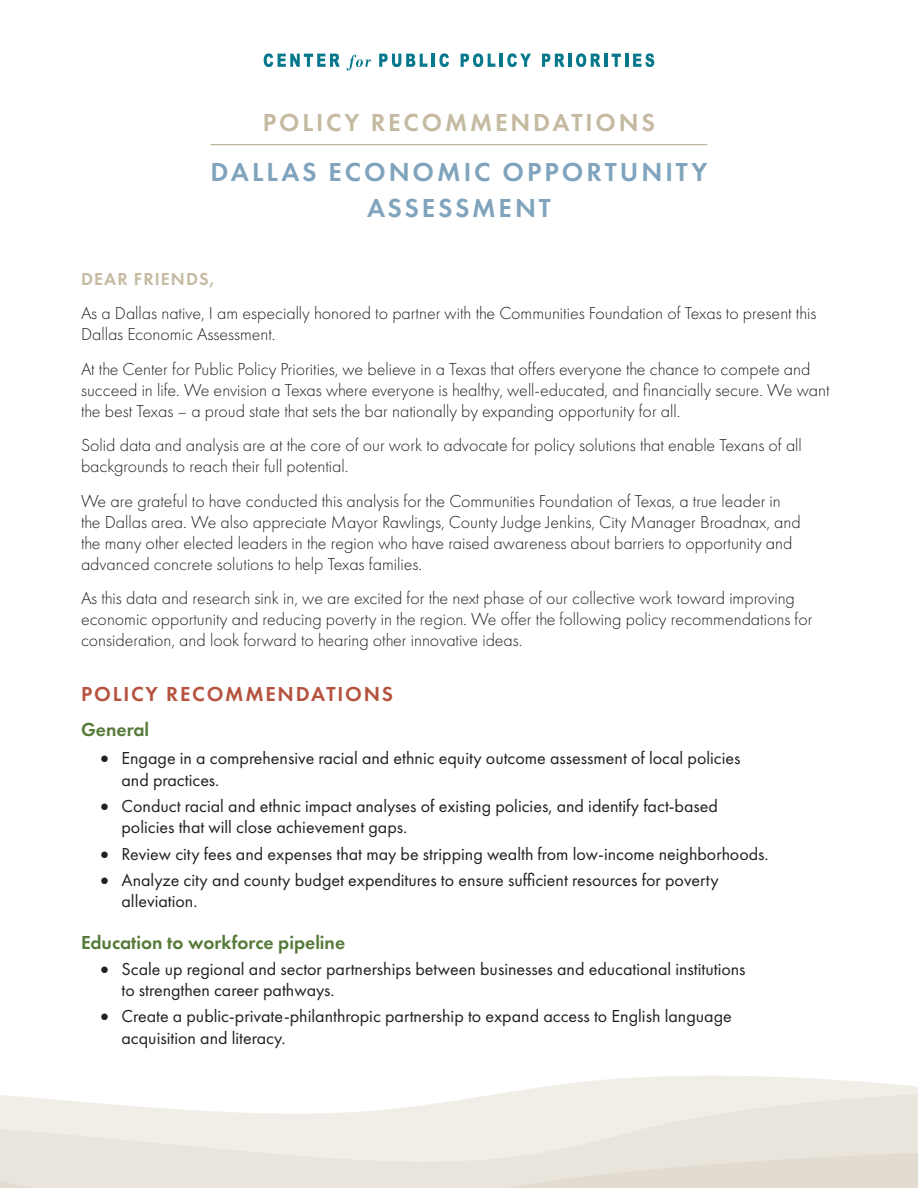
<style>
.page{position:relative;width:918px;height:1188px;background:#fff}
.page>*{position:absolute;margin:0;border:0;box-sizing:border-box;transform-origin:0 0}
.Brandon_all_caps_-_b{font:600 27px/36px "Futura PT";letter-spacing:.11em;color:#80a4bd;text-align:center}
.Brandon_all_caps_-_b-2{font:600 25.5px "Futura PT";letter-spacing:.11em;color:#c5baa1}
.Brandon_all_caps_-_b-3{font:600 21px "Futura PT";letter-spacing:.085em;color:#b5533f}
.Brandon_Main{font:600 19.5px "Futura PT";color:#557938}
.Brandon_Main-2{font:300 18px/21px "Futura PT";color:#231f20}
.t1{font:18px/21.6px "Futura PT";color:#231f20}
.Brandon_all_caps_-_b-4{font:600 18px "Futura PT";letter-spacing:.06em;color:#c5baa1}
</style>
<div class="page">
<svg style="left:513px;top:1076px;width:405px;height:16px;fill:#f1eee8"></svg>
<svg style="left:0;top:1092px;width:918px;height:96px;background:#ede9e2"></svg>
<svg style="left:264px;top:53px;width:76px;height:14px"></svg>
<svg style="left:347px;top:55px;width:24px;height:16px"></svg>
<svg style="left:379px;top:53px;width:70px;height:14px"></svg>
<svg style="left:461px;top:53px;width:70px;height:14px"></svg>
<svg style="left:542px;top:53px;width:112px;height:14px"></svg>
<hr style="left:211px;top:144px;width:496px;height:1px;background:#b3a588">
<p class="Brandon_all_caps_-_b-2" style="left:263px;top:107px;width:394px">POLICY RECOMMENDATIONS</p>
<p class="Brandon_all_caps_-_b" style="left:210px;top:153px;width:499px">DALLAS ECONOMIC OPPORTUNITY<br>ASSESSMENT</p>
<p class="Brandon_all_caps_-_b-4" style="left:81px;top:267px;width:135px">DEAR FRIENDS,</p>
<p class="Brandon_Main-2" style="left:81px;top:303px;width:737px">As a Dallas native, I am especially honored to partner with the Communities Foundation of Texas to present this<br>Dallas Economic Assessment.</p>
<p class="Brandon_Main-2" style="left:81px;top:358px;width:750px">At the Center for Public Policy Priorities, we believe in a Texas that offers everyone the chance to compete and succeed in life. We envision a Texas where everyone is healthy, well-educated, and financially secure. We want the best Texas – a proud state that sets the bar nationally by expanding opportunity for all.</p>
<p class="Brandon_Main-2" style="left:81px;top:435px;width:722px">Solid data and analysis are at the core of our work to advocate for policy solutions that enable Texans of all backgrounds to reach their full potential.</p>
<p class="Brandon_Main-2" style="left:81px;top:490px;width:721px">We are grateful to have conducted this analysis for the Communities Foundation of Texas, a true leader in the Dallas area. We also appreciate Mayor Rawlings, County Judge Jenkins, City Manager Broadnax, and the many other elected leaders in the region who have raised awareness about barriers to opportunity and advanced concrete solutions to help Texas families.</p>
<p class="Brandon_Main-2" style="left:81px;top:588px;width:733px">As this data and research sink in, we are excited for the next phase of our collective work toward improving economic opportunity and reducing poverty in the region. We offer the following policy recommendations for consideration, and look forward to hearing other innovative ideas.</p>
<p class="Brandon_all_caps_-_b-3" style="left:81px;top:681px;width:313px">POLICY RECOMMENDATIONS</p>
<p class="Brandon_Main" style="left:81px;top:717px;width:70px">General</p>
<p class="t1" style="left:122px;top:747px;width:621px;text-indent:-21px">• Engage in a comprehensive racial and ethnic equity outcome assessment of local policies and practices.</p>
<p class="t1" style="left:122px;top:795px;width:598px;text-indent:-21px">• Conduct racial and ethnic impact analyses of existing policies, and identify fact-based policies that will close achievement gaps.</p>
<p class="t1" style="left:100px;top:843px;width:670px">• Review city fees and expenses that may be stripping wealth from low-income neighborhoods.</p>
<p class="t1" style="left:122px;top:869px;width:599px;text-indent:-21px">• Analyze city and county budget expenditures to ensure sufficient resources for poverty alleviation.</p>
<p class="Brandon_Main" style="left:81px;top:930px;width:266px">Education to workforce pipeline</p>
<p class="t1" style="left:122px;top:958px;width:626px;text-indent:-21px">• Scale up regional and sector partnerships between businesses and educational institutions to strengthen career pathways.</p>
<p class="t1" style="left:122px;top:1005px;width:612px;text-indent:-21px">• Create a public-private-philanthropic partnership to expand access to English language acquisition and literacy.</p>
</div>
